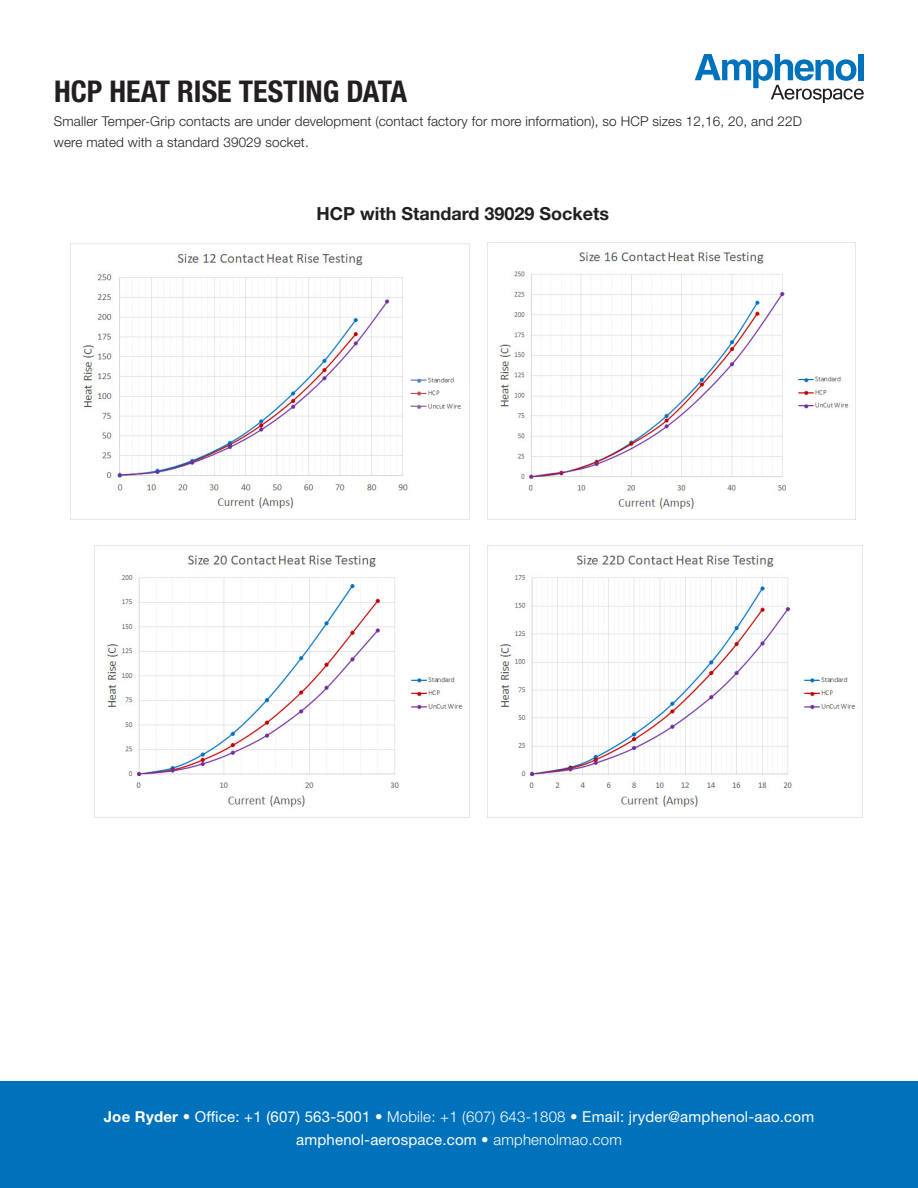
<style>
.page{position:relative;width:918px;height:1188px;background:#fff}
.page>*{position:absolute;margin:0;border:0;box-sizing:border-box;transform-origin:0 0}
.Heading-inside_pages{font:700 condensed 30px "Helvetica Neue LT Std";color:#231f20}
.t1{font:700 18px "Helvetica Neue LT Std";color:#231f20}
.t2{font:15px/22.5px "Helvetica Neue LT Std";letter-spacing:.015em;color:#fff;text-align:center}
.subhead{font:300 13.5px/21px "Helvetica Neue LT Std";letter-spacing:.01em;color:#231f20}
.s1{font-weight:700}
.s2{font-weight:300}
</style>
<div class="page">
<div style="left:0;top:1082px;width:918px;height:106px;background:#0072bc"></div>
<svg style="left:695px;top:54px;width:169px;height:48px"></svg>
<img style="left:94px;top:546px;width:369px;height:271px">
<img style="left:499px;top:555px;width:357px;height:252px">
<img style="left:487px;top:243px;width:362px;height:276px">
<img style="left:70px;top:243px;width:400px;height:277px">
<img style="left:410px;top:367px;width:54px;height:50px">
<p class="Heading-inside_pages" style="left:54px;top:74px;width:355px">HCP HEAT RISE TESTING DATA</p>
<p class="subhead" style="left:54px;top:110px;width:750px">Smaller Temper-Grip contacts are under development (contact factory for more information), so HCP sizes 12,16, 20, and 22D were mated with a standard 39029 socket.</p>
<p class="t1" style="left:316px;top:203px;width:294px">HCP with Standard 39029 Sockets</p>
<p class="t2" style="left:104px;top:1106px;width:712px"><span class="s1">Joe Ryder</span> <span class="s2">•</span> Office: +1 (607) 563-5001 <span class="s2">• Mobile: +1 (607) 643-1808 •</span> Email: jryder@amphenol-aao.com amphenol-aerospace.com <span class="s2">• amphenolmao.com</span></p>
</div>
